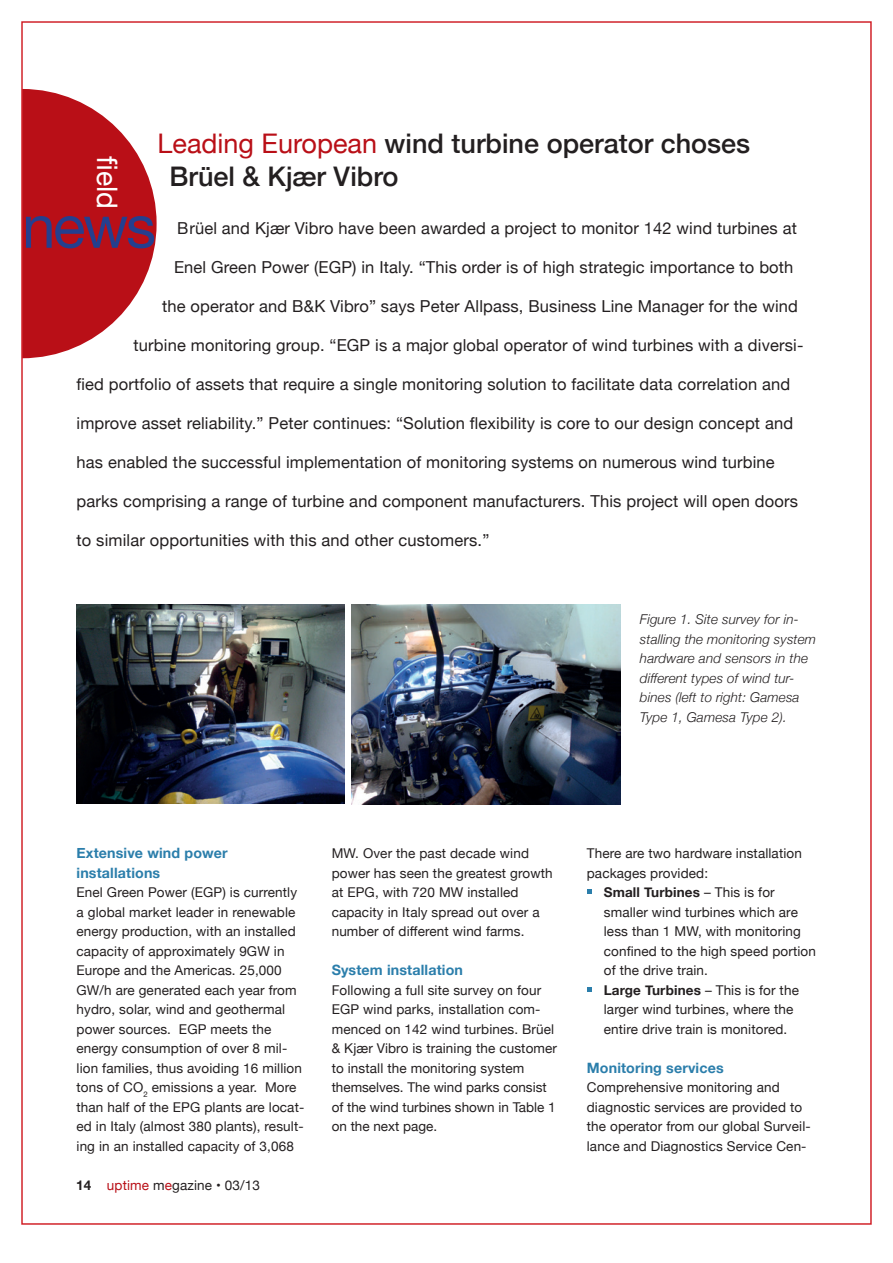
<style>
.page{position:relative;width:893px;height:1263px;background:#fff}
.page>*{position:absolute;margin:0;border:0;box-sizing:border-box;transform-origin:0 0}
.t1{font:60px "Helvetica Neue";color:#253f8e}
.t2{font:28.35px "Helvetica Neue";color:#fff}
.t3{font:500 27px/32.4px "Helvetica Neue";color:#231f20}
.t4{font:16.5px "Helvetica Neue";letter-spacing:.01em;color:#231f20}
.t5{font:700 14.25px/19.5px "Helvetica Neue";letter-spacing:.01em;color:#2b7eab}
.t6{font:13.5px/19.5px "Helvetica Neue";letter-spacing:.01em;color:#231f20}
.t7{font:italic 300 13.5px/19.5px "Helvetica Neue";letter-spacing:.01em;color:#231f20}
.t8{font:700 13.5px "Helvetica Neue";letter-spacing:.01em;color:#231f20}
.s1{font-weight:400;color:#b90f17}
.s2{font-weight:700}
.s3{color:#b90f17}
.s4{font-weight:400}
</style>
<div class="page">
<svg style="left:24px;top:89px;width:133px;height:269px"></svg>
<img style="left:77px;top:604px;width:267px;height:200px">
<img style="left:351px;top:604px;width:270px;height:200px">
<svg style="left:587px;top:890px;width:4px;height:4px"></svg>
<svg style="left:587px;top:987px;width:4px;height:5px"></svg>
<h3 class="t3" style="left:170px;top:126px;width:582px;text-indent:-12px"><span class="s1">Leading European</span> wind turbine operator choses<br>Brüel &amp; Kjær Vibro</h3>
<p class="t4" style="left:177px;top:216px;width:621px">Brüel and Kjær Vibro have been awarded a project to monitor 142 wind turbines at</p>
<p class="t4" style="left:174px;top:255px;width:621px">Enel Green Power (EGP) in Italy. “This order is of high strategic importance to both</p>
<p class="t4" style="left:162px;top:294px;width:637px">the operator and B&amp;K Vibro” says Peter Allpass, Business Line Manager for the wind</p>
<p class="t4" style="left:134px;top:333px;width:671px">turbine monitoring group. “EGP is a major global operator of wind turbines with a diversi-</p>
<p class="t4" style="left:77px;top:372px;width:715px">fied portfolio of assets that require a single monitoring solution to facilitate data correlation and</p>
<p class="t4" style="left:77px;top:411px;width:718px">improve asset reliability.” Peter continues: “Solution flexibility is core to our design concept and</p>
<p class="t4" style="left:77px;top:450px;width:700px">has enabled the successful implementation of monitoring systems on numerous wind turbine</p>
<p class="t4" style="left:77px;top:489px;width:723px">parks comprising a range of turbine and component manufacturers. This project will open doors</p>
<p class="t4" style="left:77px;top:528px;width:414px">to similar opportunities with this and other customers.”</p>
<h2 class="t2" style="left:128px;top:156px;width:54px;rotate:90deg">field</h2>
<h1 class="t1" style="left:22px;top:183px;width:135px">news</h1>
<p class="t7" style="left:640px;top:609px;width:178px">Figure 1. Site survey for in&shy;stalling the monitoring system hardware and sensors in the different types of wind tur&shy;bines (left to right: Gamesa<br>Type 1, Gamesa Type 2).</p>
<p class="t5" style="left:77px;top:844px;width:153px">Extensive wind power installations</p>
<p class="t6" style="left:77px;top:883px;width:229px">Enel Green Power (EGP) is currently a global market leader in renewable energy production, with an installed capacity of approximately 9GW in Europe and the Americas. 25,000<br>GW/h are generated each year from hydro, solar, wind and geothermal power sources. EGP meets the energy consumption of over 8 mil&shy;lion families, thus avoiding 16 million tons of CO<sub>2</sub> emissions a year. More than half of the EPG plants are locat&shy;ed in Italy (almost 380 plants), result&shy;ing in an installed capacity of 3,068</p>
<p class="t6" style="left:76px;top:1176px;width:185px"><span class="s2">14</span> <span class="s3">uptime</span> m<span class="s3">e</span>gazine • 03/13</p>
<p class="t6" style="left:332px;top:844px;width:222px">MW. Over the past decade wind power has seen the greatest growth at EPG, with 720 MW installed capacity in Italy spread out over a number of different wind farms.</p>
<p class="t5" style="left:332px;top:961px;width:133px">System installation</p>
<p class="t6" style="left:332px;top:981px;width:227px">Following a full site survey on four<br>EGP wind parks, installation com&shy;menced on 142 wind turbines. Brüel &amp; Kjær Vibro is training the customer to install the monitoring system themselves. The wind parks consist of the wind turbines shown in Table 1 on the next page.</p>
<p class="t6" style="left:587px;top:844px;width:217px">There are two hardware installation</p>
<p class="t6" style="left:587px;top:864px;width:123px">packages provided:</p>
<p class="t8" style="left:604px;top:882px;width:172px">Small Turbines <span class="s4">– This is for</span></p>
<p class="t6" style="left:604px;top:903px;width:196px">smaller wind turbines which are</p>
<p class="t6" style="left:604px;top:922px;width:199px">less than 1 MW, with monitoring</p>
<p class="t6" style="left:604px;top:942px;width:214px">confined to the high speed portion</p>
<p class="t6" style="left:604px;top:961px;width:106px">of the drive train.</p>
<p class="t8" style="left:604px;top:979px;width:197px">Large Turbines <span class="s4">– This is for the</span></p>
<p class="t6" style="left:604px;top:1000px;width:191px">larger wind turbines, where the</p>
<p class="t6" style="left:604px;top:1020px;width:185px">entire drive train is monitored.</p>
<p class="t5" style="left:587px;top:1058px;width:138px">Monitoring services</p>
<p class="t6" style="left:587px;top:1078px;width:225px">Comprehensive monitoring and diagnostic services are provided to the operator from our global Surveil&shy;lance and Diagnostics Service Cen-</p>
</div>
